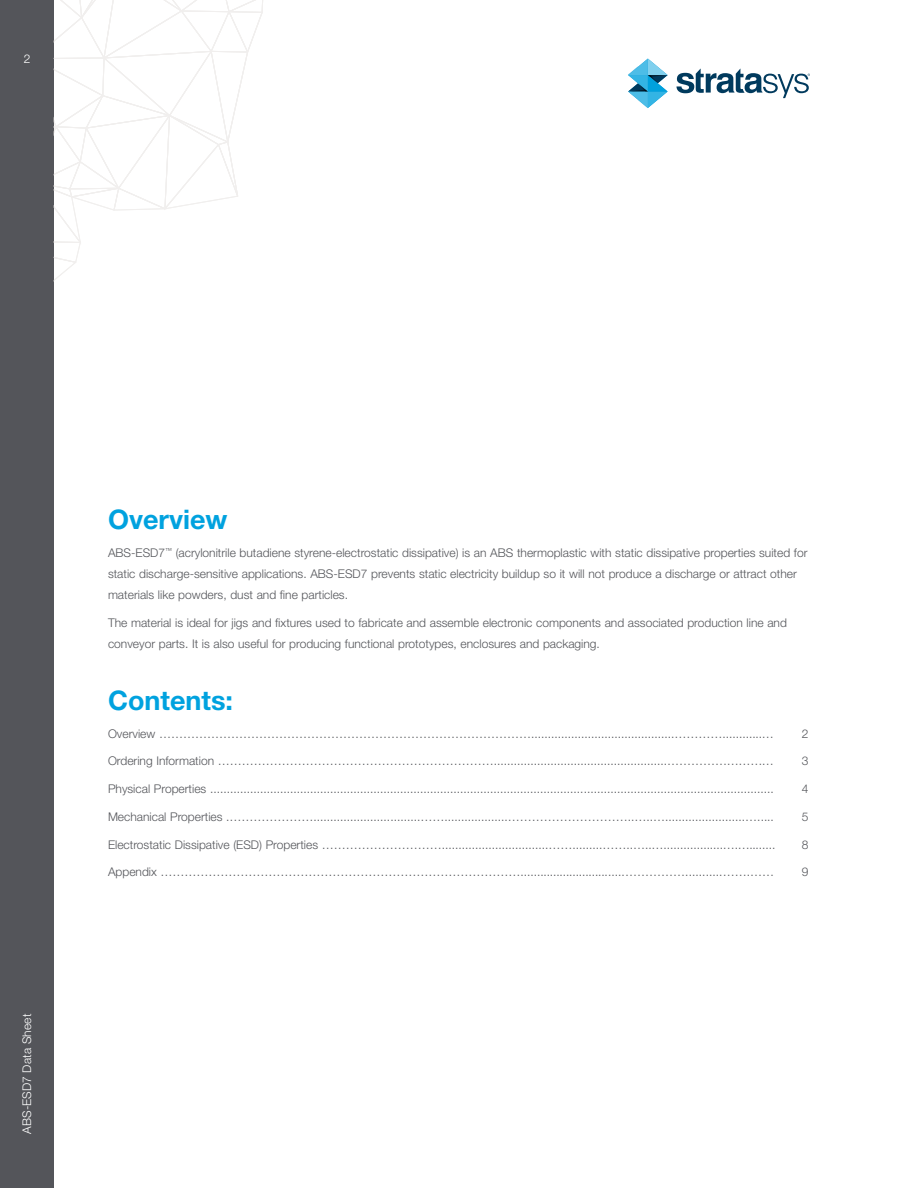
<style>
.page{position:relative;width:918px;height:1188px;background:#fff}
.page>*{position:absolute;margin:0;border:0;box-sizing:border-box;transform-origin:0 0}
.t1{font:700 27px "Helvetica Neue LT Std";color:#00a2df}
.t2{font:300 12px/21px "Helvetica Neue LT Std";color:#54555a}
.t3{font:300 12px "Helvetica Neue LT Std";letter-spacing:.01em;color:#fff}
</style>
<div class="page">
<div style="left:0;top:0;width:54px;height:1188px;background:#54555a"></div>
<svg style="left:54px;top:0;width:209px;height:281px"></svg>
<svg style="left:628px;top:59px;width:40px;height:49px"></svg>
<svg style="left:676px;top:68px;width:134px;height:30px"></svg>
<p class="t3" style="left:24px;top:51px;width:8px">2</p>
<p class="t3" style="left:20px;top:1134px;width:122px;rotate:-90deg">ABS-ESD7 Data Sheet</p>
<h1 class="t1" style="left:108px;top:503px;width:121px">Overview</h1>
<p class="t2" style="left:108px;top:542px;width:701px">ABS-ESD7<sup>™</sup> (acrylonitrile butadiene styrene-electrostatic dissipative) is an ABS thermoplastic with static dissipative properties suited for static discharge-sensitive applications. ABS-ESD7 prevents static electricity buildup so it will not produce a discharge or attract other materials like powders, dust and fine particles.</p>
<p class="t2" style="left:108px;top:612px;width:680px">The material is ideal for jigs and fixtures used to fabricate and assemble electronic components and associated production line and conveyor parts. It is also useful for producing functional prototypes, enclosures and packaging.</p>
<h1 class="t1" style="left:108px;top:683px;width:127px">Contents:</h1>
<p class="t2" style="left:108px;top:723px;width:667px">Overview …………………………………………………………………………………...........................................…………............…</p>
<p class="t2" style="left:802px;top:723px;width:8px">2</p>
<p class="t2" style="left:108px;top:750px;width:667px">Ordering Information ……………………………………………………………....................................................………………………</p>
<p class="t2" style="left:802px;top:750px;width:8px">3</p>
<p class="t2" style="left:108px;top:778px;width:667px">Physical Properties .........................................................................................................................................................................</p>
<p class="t2" style="left:802px;top:778px;width:8px">4</p>
<p class="t2" style="left:108px;top:806px;width:667px">Mechanical Properties .…………………................................……...................…………………………..…..…........................….....</p>
<p class="t2" style="left:802px;top:806px;width:8px">5</p>
<p class="t2" style="left:108px;top:834px;width:669px">Electrostatic Dissipative (ESD) Properties …………………………................................…….........……..…..…..................….…........</p>
<p class="t2" style="left:802px;top:834px;width:8px">8</p>
<p class="t2" style="left:108px;top:861px;width:668px">Appendix ………………………………………………………………………………................................……………...........…….……</p>
<p class="t2" style="left:802px;top:861px;width:8px">9</p>
</div>
